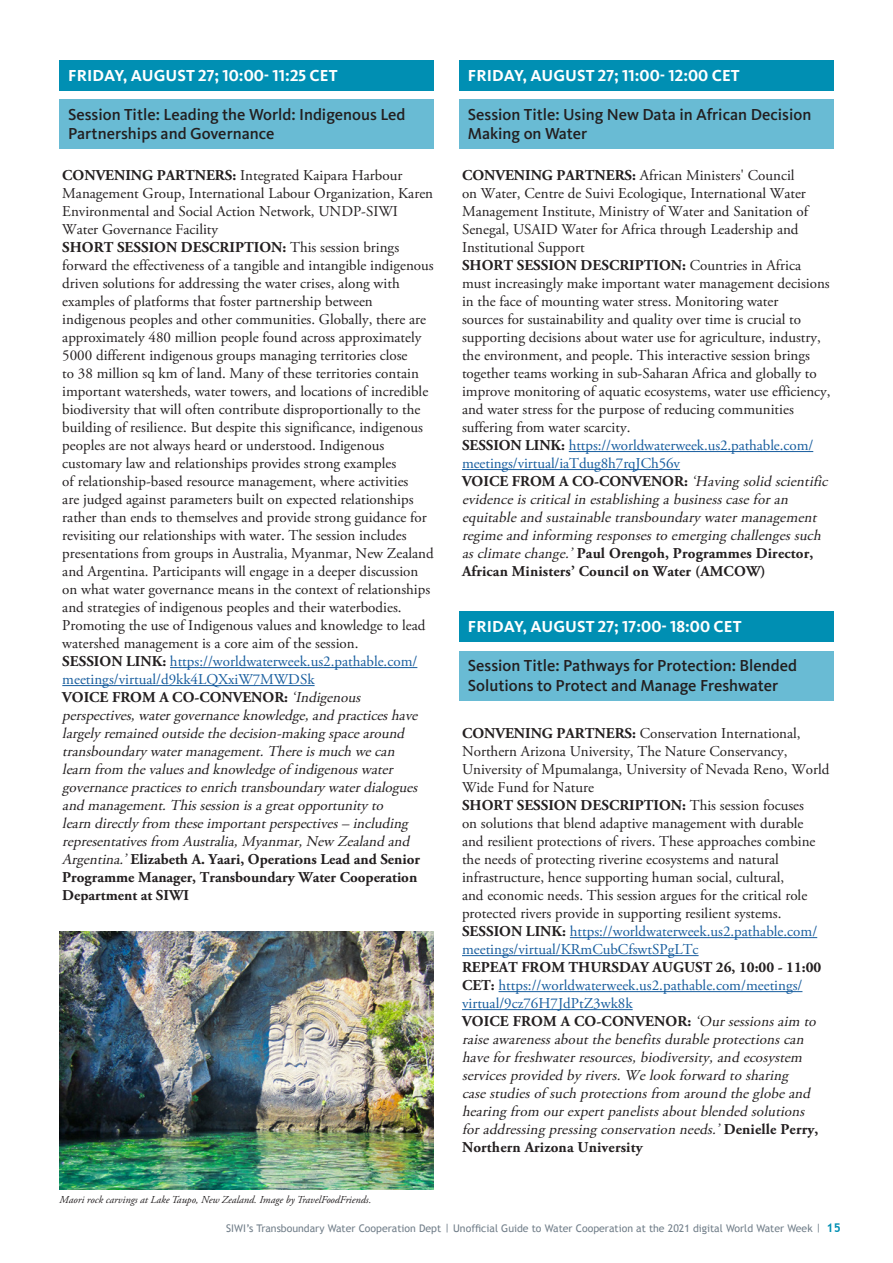
<style>
.page{position:relative;width:893px;height:1263px;background:#fff}
.page>*{position:absolute;margin:0;border:0;box-sizing:border-box;transform-origin:0 0}
.Session_title{font:500 16.5px/19.8px "Kievit OT";color:#231f20}
.Date_title{font:700 16.5px "Kievit OT";letter-spacing:.005em;color:#fff}
.t1{font:15px/18px "Adobe Garamond Pro";color:#231f20}
.t2{font:italic 15px/18px "Adobe Garamond Pro";letter-spacing:.01em;color:#231f20}
.t3{font:15px/18px "Adobe Garamond Pro";color:#175d9e}
.t4{font:italic 10.65px "Adobe Garamond Pro";color:#231f20}
.t5{font:10.5px "Trebuchet MS";color:#727f8a}
.s1{font-weight:700}
.s2{font-weight:700;color:#231f20}
.s3{font-weight:700;font-style:normal}
.s4{font-weight:700;font-size:12px;color:#008fb3}
</style>
<div class="page">
<div style="left:60px;top:60px;width:374px;height:30px;background:#008fb3"></div>
<div style="left:60px;top:99px;width:374px;height:50px;background:#69bbd4"></div>
<hr style="left:170px;top:667px;width:247px;height:1px;background:#175d9e">
<hr style="left:62px;top:685px;width:253px;height:1px;background:#175d9e">
<div style="left:459px;top:60px;width:374px;height:30px;background:#008fb3"></div>
<div style="left:459px;top:99px;width:374px;height:50px;background:#69bbd4"></div>
<hr style="left:569px;top:451px;width:244px;height:1px;background:#175d9e">
<hr style="left:462px;top:469px;width:218px;height:1px;background:#175d9e">
<div style="left:459px;top:612px;width:374px;height:30px;background:#008fb3"></div>
<div style="left:459px;top:651px;width:374px;height:50px;background:#69bbd4"></div>
<hr style="left:570px;top:937px;width:247px;height:1px;background:#175d9e">
<hr style="left:462px;top:955px;width:237px;height:1px;background:#175d9e">
<hr style="left:499px;top:991px;width:303px;height:1px;background:#175d9e">
<hr style="left:462px;top:1009px;width:171px;height:1px;background:#175d9e">
<img style="left:60px;top:931px;width:374px;height:258px">
<p class="Date_title" style="left:68px;top:65px;width:271px">FRIDAY, AUGUST 27; 10:00- 11:25 CET</p>
<p class="Session_title" style="left:68px;top:104px;width:339px">Session Title: Leading the World: Indigenous Led<br>Partnerships and Governance</p>
<p class="t1" style="left:62px;top:167px;width:372px"><span class="s1">CONVENING PARTNERS:</span> Integrated Kaipara Harbour Management Group, International Labour Organization, Karen Environmental and Social Action Network, UNDP-SIWI Water Governance Facility</p>
<p class="t1" style="left:62px;top:239px;width:373px"><span class="s1">SHORT SESSION DESCRIPTION:</span> This session brings forward the effectiveness of a tangible and intangible indigenous driven solutions for addressing the water crises, along with examples of platforms that foster partnership between indigenous peoples and other communities. Globally, there are approximately 480 million people found across approximately 5000 different indigenous groups managing territories close<br>to 38 million sq km of land. Many of these territories contain important watersheds, water towers, and locations of incredible biodiversity that will often contribute disproportionally to the building of resilience. But despite this significance, indigenous peoples are not always heard or understood. Indigenous customary law and relationships provides strong examples<br>of relationship-based resource management, where activities<br>are judged against parameters built on expected relationships rather than ends to themselves and provide strong guidance for revisiting our relationships with water. The session includes presentations from groups in Australia, Myanmar, New Zealand and Argentina. Participants will engage in a deeper discussion on what water governance means in the context of relationships and strategies of indigenous peoples and their waterbodies.<br>Promoting the use of Indigenous values and knowledge to lead watershed management is a core aim of the session.</p>
<p class="t3" style="left:62px;top:653px;width:357px"><span class="s2">SESSION LINK:</span> https://worldwaterweek.us2.pathable.com/ meetings/virtual/d9kk4LQXxiW7MWDSk</p>
<p class="t2" style="left:62px;top:689px;width:360px"><span class="s3">VOICE FROM A CO-CONVENOR:</span> ‘Indigenous perspectives,watergovernanceknowledge,and practiceshave largelyremained outsidethedecision-makingspacearound transboundarywatermanagement.Thereismuch wecan learn from thevaluesand knowledgeof indigenouswater governancepracticesto enrich transboundarywaterdialogues and management.Thissession isagreatopportunityto learn directlyfrom theseimportantperspectives– including representativesfrom Australia,Myanmar,New Zealand and Argentina.’<span class="s3">Elizabeth A. Yaari, Operations Lead and Senior Programme Manager, Transboundary Water Cooperation Department at SIWI</span></p>
<p class="t4" style="left:60px;top:1194px;width:313px">Maori rock carvings at Lake Taupo, New Zealand. Image by TravelFoodFriends.</p>
<p class="Date_title" style="left:468px;top:65px;width:273px">FRIDAY, AUGUST 27; 11:00- 12:00 CET</p>
<p class="Session_title" style="left:468px;top:104px;width:345px">Session Title: Using New Data in African Decision<br>Making on Water</p>
<p class="t1" style="left:462px;top:167px;width:348px"><span class="s1">CONVENING PARTNERS:</span> African Ministers' Council on Water, Centre de Suivi Ecologique, International Water Management Institute, Ministry of Water and Sanitation of Senegal, USAID Water for Africa through Leadership and Institutional Support</p>
<p class="t1" style="left:462px;top:257px;width:370px"><span class="s1">SHORT SESSION DESCRIPTION:</span> Countries in Africa must increasingly make important water management decisions in the face of mounting water stress. Monitoring water<br>sources for sustainability and quality over time is crucial to supporting decisions about water use for agriculture, industry, the environment, and people. This interactive session brings together teams working in sub-Saharan Africa and globally to improve monitoring of aquatic ecosystems, water use efficiency, and water stress for the purpose of reducing communities suffering from water scarcity.</p>
<p class="t3" style="left:462px;top:437px;width:353px"><span class="s2">SESSION LINK:</span> https://worldwaterweek.us2.pathable.com/ meetings/virtual/iaTdug8h7rqJCh56v</p>
<p class="t2" style="left:462px;top:473px;width:371px"><span class="s3">VOICE FROM A CO-CONVENOR:</span> ‘Having solid scientific evidenceiscriticalin establishing abusinesscaseforan equitableand sustainabletransboundary watermanagement regimeand informing responsesto emerging challengessuch asclimatechange.’<span class="s3">Paul Orengoh, Programmes Director, African Ministers’ Council on Water (AMCOW)</span></p>
<p class="Date_title" style="left:468px;top:617px;width:275px">FRIDAY, AUGUST 27; 17:00- 18:00 CET</p>
<p class="Session_title" style="left:468px;top:656px;width:331px">Session Title: Pathways for Protection: Blended<br>Solutions to Protect and Manage Freshwater</p>
<p class="t1" style="left:462px;top:725px;width:369px"><span class="s1">CONVENING PARTNERS:</span> Conservation International, Northern Arizona University, The Nature Conservancy, University of Mpumalanga, University of Nevada Reno, World Wide Fund for Nature</p>
<p class="t1" style="left:462px;top:797px;width:355px"><span class="s1">SHORT SESSION DESCRIPTION:</span> This session focuses on solutions that blend adaptive management with durable and resilient protections of rivers. These approaches combine the needs of protecting riverine ecosystems and natural infrastructure, hence supporting human social, cultural,<br>and economic needs. This session argues for the critical role protected rivers provide in supporting resilient systems.</p>
<p class="t3" style="left:462px;top:923px;width:357px"><span class="s2">SESSION LINK:</span> https://worldwaterweek.us2.pathable.com/ meetings/virtual/KRmCubCfswtSPgLTc</p>
<p class="t3" style="left:462px;top:959px;width:361px"><span class="s2">REPEAT FROM THURSDAY AUGUST 26, 10:00 - 11:00<br>CET:</span> https://worldwaterweek.us2.pathable.com/meetings/ virtual/9cz76H7JdPtZ3wk8k</p>
<p class="t2" style="left:462px;top:1013px;width:359px"><span class="s3">VOICE FROM A CO-CONVENOR:</span> ‘Oursessionsaim to raiseawarenessaboutthebenefitsdurableprotectionscan haveforfreshwaterresources,biodiversity,and ecosystem servicesprovided by rivers.Welook forward to sharing casestudiesof such protectionsfrom around theglobeand hearing from ourexpertpanelistsaboutblended solutions foraddressing pressing conservation needs.’<span class="s3">D e n i e l l e P e r ry, Northern Arizona University</span></p>
<p class="t5" style="left:226px;top:1222px;width:616px">SIWI’s Transboundary Water Cooperation Dept | Unofficial Guide to Water Cooperation at the 2021 digital World Water Week | <span class="s4">15</span></p>
</div>
